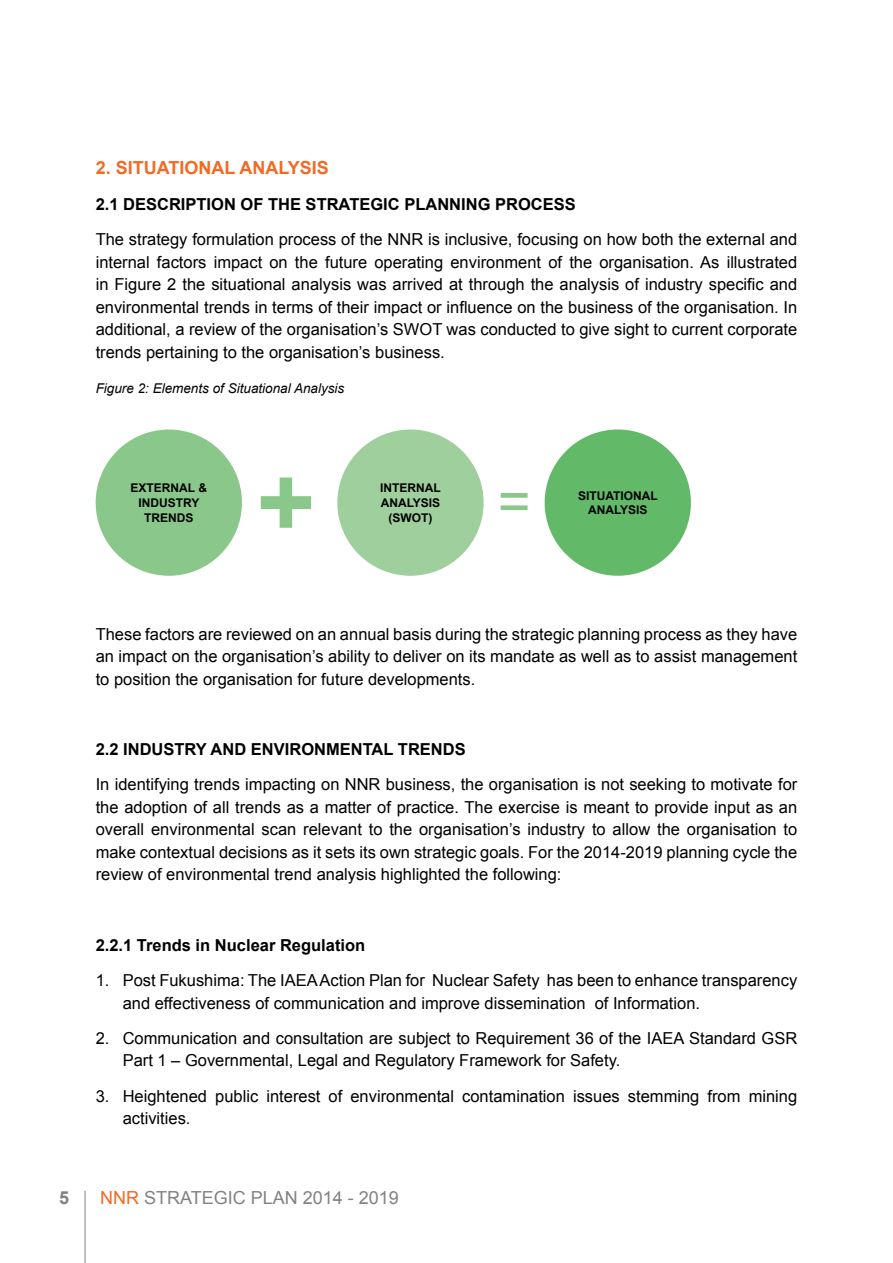
<style>
.page{position:relative;width:893px;height:1263px;background:#fff}
.page>*{position:absolute;margin:0;border:0;box-sizing:border-box;transform-origin:0 0}
.t1{font:18px "Arial";color:#808285}
.t2{font:700 18px "Arial";color:#f26a24}
.t3{font:700 18px "Arial";color:#808285}
.t4{font:16.5px/22.5px "Arial";color:#000;text-align:justify}
.t5{font:700 16.5px "Arial";color:#000}
.t6{font:italic 13.5px "Arial";color:#000}
.t7{font:700 12px/14.7px "Arial";color:#000;text-align:center}
.s1{color:#f26a24}
</style>
<div class="page">
<hr style="left:85px;top:1191px;width:1px;height:72px;background:#808285">
<div style="left:96px;top:429px;width:146px;height:147px;background:#8ac78b;border-radius:50%"></div>
<div style="left:337px;top:429px;width:147px;height:147px;background:#9ecf9c;border-radius:50%"></div>
<div style="left:545px;top:429px;width:146px;height:147px;background:#62ba69;border-radius:50%"></div>
<svg style="left:501px;top:493px;width:27px;height:17px"></svg>
<svg style="left:261px;top:477px;width:50px;height:51px"></svg>
<p class="t2" style="left:96px;top:156px;width:32px">2. SITUATIONA</p>
<p class="t2" style="left:224px;top:156px;width:29px">L ANA</p>
<p class="t2" style="left:278px;top:156px;width:21px">LYSIS</p>
<p class="t5" style="left:96px;top:193px;width:40px">2.1 DES</p>
<p class="t5" style="left:157px;top:193px;width:50px">CRIPTION</p>
<p class="t5" style="left:241px;top:193px;width:40px">OF THE</p>
<p class="t5" style="left:306px;top:193px;width:12px">STRATEGI</p>
<p class="t5" style="left:388px;top:193px;width:50px">C PLANNING</p>
<p class="t5" style="left:495px;top:193px;width:60px">PROCESS</p>
<p class="t4" style="left:96px;top:228px;width:703px">The strategy formulation process of the NNR is inclusive, focusing on how both the external and internal factors impact on the future operating environment of the organisation. As illustrated in Figure 2 the situational analysis was arrived at through the analysis of industry specific and environmental trends in terms of their impact or influence on the business of the organisation. In additional, a review of the organisation’s SWOT was conducted to give sight to current corporate trends pertaining to the organisation’s business.</p>
<p class="t6" style="left:96px;top:379px;width:250px">Figure 2: Elements of Situational Analysis</p>
<p class="t7" style="left:131px;top:481px;width:26px">EXTERNA</p>
<p class="t7" style="left:188px;top:481px;width:21px">L &amp;</p>
<p class="t7" style="left:138px;top:496px;width:15px">INDUSTRY<br>TRENDS</p>
<p class="t7" style="left:380px;top:481px;width:9px">INTERNA</p>
<p class="t7" style="left:434px;top:481px;width:9px">L</p>
<p class="t7" style="left:381px;top:496px;width:10px">ANA</p>
<p class="t7" style="left:407px;top:496px;width:14px">LYSIS</p>
<p class="t7" style="left:388px;top:510px;width:14px">(SWOT</p>
<p class="t7" style="left:428px;top:510px;width:5px">)</p>
<p class="t7" style="left:578px;top:489px;width:9px">SITUATIONA</p>
<p class="t7" style="left:650px;top:489px;width:9px">L</p>
<p class="t7" style="left:588px;top:503px;width:10px">ANA</p>
<p class="t7" style="left:614px;top:503px;width:14px">LYSIS</p>
<p class="t4" style="left:96px;top:623px;width:703px">These factors are reviewed on an annual basis during the strategic planning process as they have an impact on the organisation’s ability to deliver on its mandate as well as to assist management to position the organisation for future developments.</p>
<p class="t5" style="left:96px;top:738px;width:39px">2.2 INDUSTRY</p>
<p class="t5" style="left:211px;top:738px;width:13px">AND</p>
<p class="t5" style="left:251px;top:738px;width:12px">ENVIRON</p>
<p class="t5" style="left:326px;top:738px;width:26px">MENTA</p>
<p class="t5" style="left:384px;top:738px;width:27px">L TRENDS</p>
<p class="t4" style="left:96px;top:773px;width:703px">In identifying trends impacting on NNR business, the organisation is not seeking to motivate for the adoption of all trends as a matter of practice. The exercise is meant to provide input as an overall environmental scan relevant to the organisation’s industry to allow the organisation to make contextual decisions as it sets its own strategic goals. For the 2014-2019 planning cycle the review of environmental trend analysis highlighted the following:</p>
<p class="t5" style="left:96px;top:934px;width:271px">2.2.1 Trends in Nuclear Regulation</p>
<p class="t4" style="left:123px;top:969px;width:676px;text-indent:-27px">1. Post Fukushima: The IAEA Action Plan for Nuclear Safety has been to enhance transparency and effectiveness of communication and improve dissemination of Information.</p>
<p class="t4" style="left:123px;top:1027px;width:676px;text-indent:-27px">2. Communication and consultation are subject to Requirement 36 of the IAEA Standard GSR<br>Part 1 – Governmental, Legal and Regulatory Framework for Safety.</p>
<p class="t4" style="left:123px;top:1085px;width:676px;text-indent:-27px">3. Heightened public interest of environmental contamination issues stemming from mining activities.</p>
<p class="t3" style="left:59px;top:1185px;width:12px">5</p>
<p class="t1" style="left:100px;top:1186px;width:300px"><span class="s1">NNR</span> STRATEGIC PLAN 2014 - 2019</p>
</div>
